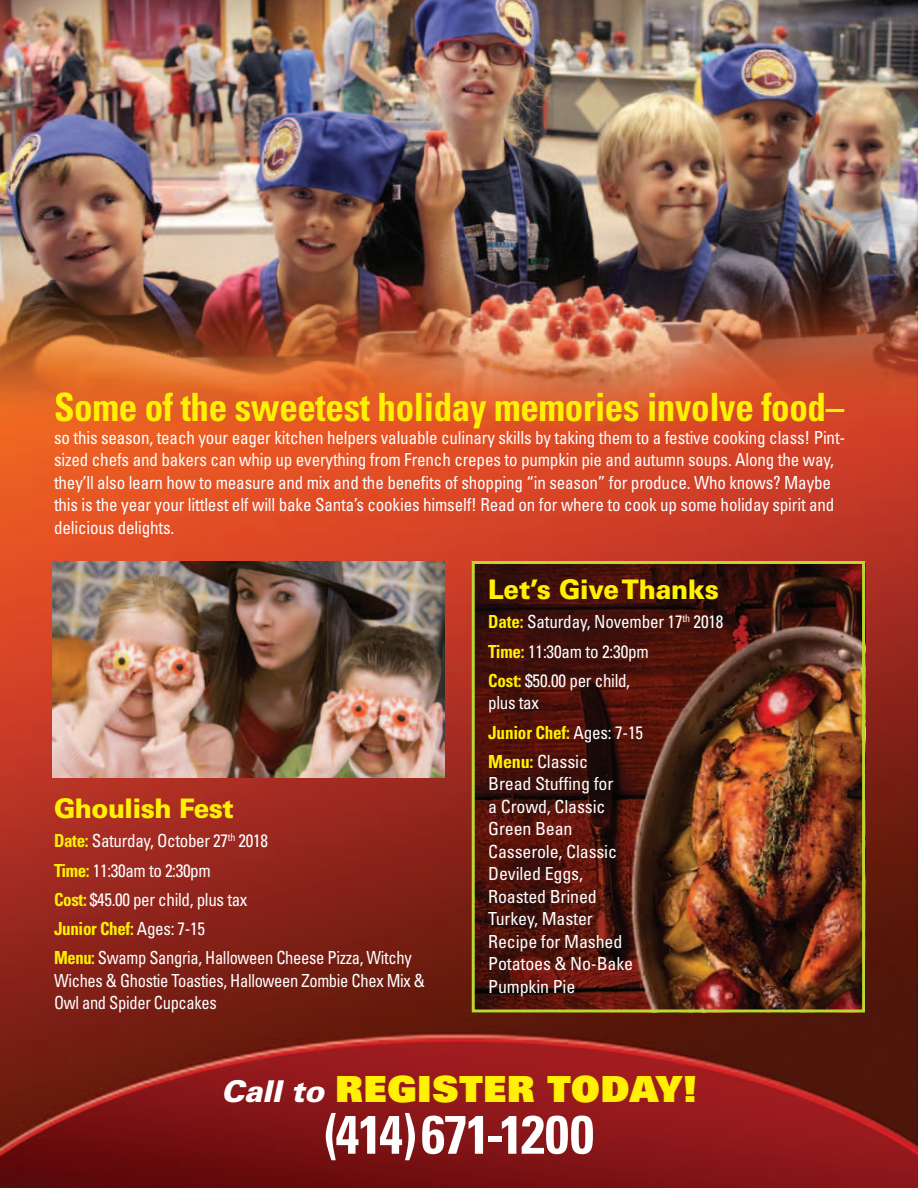
<style>
.page{position:relative;width:918px;height:1188px;background:#fff}
.page>*{position:absolute;margin:0;border:0;box-sizing:border-box;transform-origin:0 0}
.t1{font:700 condensed 54px "Univers LT Std";letter-spacing:-.03em;color:#fff}
.No_Spacing{font:700 condensed 39px "Univers LT Std";letter-spacing:-.01em;color:#fff101;scale:.95 1}
.t2{font:900 36px "Univers";letter-spacing:.025em;color:#fff101}
.No_Spacing-2{font:900 27px "Univers";letter-spacing:-.02em;color:#fff101;scale:.95 1}
.No_Spacing-3{font:condensed 18px/22.5px "Univers LT Std";letter-spacing:-.01em;color:#fff;scale:.95 1}
.No_Spacing-4{font:condensed 18px/22.5px "Univers LT Std";letter-spacing:-.01em;color:#fff}
.No_Spacing-5{font:condensed 18px/22.5px "Univers LT Std";letter-spacing:-.01em;color:#fff;scale:.92 1}
.No_Spacing-6{font:700 condensed 18px "Univers LT Std";letter-spacing:-.015em;color:#fff101;scale:.95 1}
.s1{font-weight:700;color:#fff101}
.s2{font-weight:400;color:#fff}
.s3{font-style:italic;font-size:30px;color:#fff}
</style>
<div class="page">
<img style="left:0;top:0;width:918px;height:1188px">
<img style="left:52px;top:561px;width:393px;height:217px">
<img style="left:476px;top:565px;width:385px;height:443px">
<div style="left:472px;top:561px;width:393px;height:451px;border:3px solid #bed630"></div>
<p class="No_Spacing" style="left:54px;top:383px;width:833px">Some of the sweetest holiday memories involve food–</p>
<p class="No_Spacing-3" style="left:54px;top:426px;width:834px">so this season, teach your eager kitchen helpers valuable culinary skills by taking them to a festive cooking class! Pint&shy;sized chefs and bakers can whip up everything from French crepes to pumpkin pie and autumn soups. Along the way, they’ll also learn how to measure and mix and the benefits of shopping “in season” for produce. Who knows? Maybe this is the year your littlest elf will bake Santa’s cookies himself! Read on for where to cook up some holiday spirit and delicious delights.</p>
<p class="No_Spacing-2" style="left:54px;top:792px;width:191px">Ghoulish Fest</p>
<p class="No_Spacing-3" style="left:54px;top:830px;width:227px"><span class="s1">Date:</span> Saturday, October 27<sup>th</sup> 2018</p>
<p class="No_Spacing-3" style="left:54px;top:859px;width:167px"><span class="s1">Time:</span> 11:30am to 2:30pm</p>
<p class="No_Spacing-3" style="left:54px;top:888px;width:205px"><span class="s1">Cost:</span> $45.00 per child, plus tax</p>
<p class="No_Spacing-6" style="left:54px;top:918px;width:161px">Junior Chef: <span class="s2">Ages: 7-15</span></p>
<p class="No_Spacing-5" style="left:54px;top:947px;width:405px"><span class="s1">Menu:</span> Swamp Sangria, Halloween Cheese Pizza, Witchy<br>Wiches &amp; Ghostie Toasties, Halloween Zombie Chex Mix &amp;<br>Owl and Spider Cupcakes</p>
<p class="No_Spacing-2" style="left:488px;top:572px;width:244px">Let’s Give Thanks</p>
<p class="No_Spacing-3" style="left:488px;top:610px;width:249px"><span class="s1">Date:</span> Saturday, November 17<sup>th</sup> 2018</p>
<p class="No_Spacing-3" style="left:488px;top:640px;width:171px"><span class="s1">Time:</span> 11:30am to 2:30pm</p>
<p class="No_Spacing-3" style="left:488px;top:669px;width:151px"><span class="s1">Cost:</span> $50.00 per child, plus tax</p>
<p class="No_Spacing-6" style="left:488px;top:721px;width:164px">Junior Chef: <span class="s2">Ages: 7-15</span></p>
<p class="No_Spacing-4" style="left:488px;top:750px;width:146px"><span class="s1">Menu:</span> Classic<br>Bread Stuffing for<br>a Crowd, Classic<br>Green Bean<br>Casserole, Classic<br>Deviled Eggs,<br>Roasted Brined<br>Turkey, Master<br>Recipe for Mashed<br>Potatoes &amp; No-Bake<br>Pumpkin Pie</p>
<p class="t2" style="left:221px;top:1065px;width:477px"><span class="s3">Call to</span> REGISTER TODAY!</p>
<p class="t1" style="left:324px;top:1101px;width:272px">(414) 671-1200</p>
</div>
